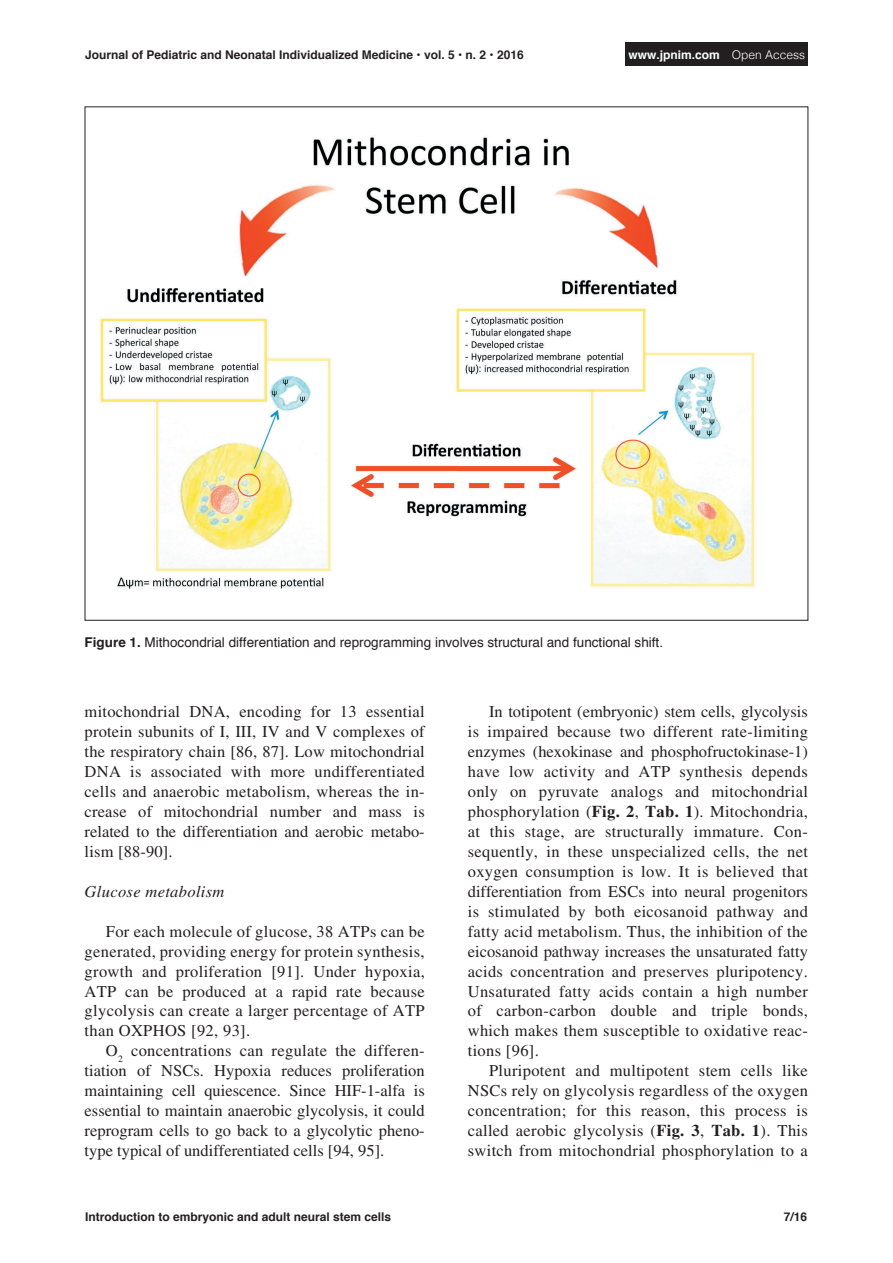
<style>
.page{position:relative;width:893px;height:1263px;background:#fff}
.page>*{position:absolute;margin:0;border:0;box-sizing:border-box;transform-origin:0 0}
.Body1{font:16.5px/20px "Times LT Std";letter-spacing:.02em;color:#231f20;text-align:justify}
.Heading3{font:italic 16.5px "Times LT Std";letter-spacing:.02em;color:#231f20}
.t1{font:13.5px "Helvetica";color:#231f20}
.Footer_Left{font:700 12px "Helvetica";color:#231f20}
.t2{font:700 12px "Helvetica";color:#fff}
.s1{font-weight:300}
.s2{font-weight:700}
</style>
<div class="page">
<div style="left:626px;top:43px;width:182px;height:23px;background:#231f20"></div>
<img style="left:100px;top:137px;width:655px;height:452px">
<p class="Footer_Left" style="left:85px;top:45px;width:440px">Journal of Pediatric and Neonatal Individualized Medicine • vol. 5 • n. 2 • 2016</p>
<p class="t2" style="left:629px;top:45px;width:178px">www.jpnim.com <span class="s1">Open Access</span></p>
<p class="t1" style="left:85px;top:632px;width:580px"><span class="s2">Figure 1.</span> Mithocondrial differentiation and reprogramming involves structural and functional shift.</p>
<p class="Body1" style="left:85px;top:702px;width:342px">mitochondrial DNA, encoding for 13 essential protein subunits of I, III, IV and V complexes of the respiratory chain [86, 87]. Low mitochondrial DNA is associated with more undifferentiated cells and anaerobic metabolism, whereas the in&shy;crease of mitochondrial number and mass is related to the differentiation and aerobic metabo&shy;lism [88-90].</p>
<p class="Heading3" style="left:85px;top:882px;width:141px">Glucose metabolism</p>
<p class="Body1" style="left:85px;top:921px;width:342px;text-indent:21px">For each molecule of glucose, 38 ATPs can be generated, providing energy for protein synthesis, growth and proliferation [91]. Under hypoxia, ATP can be produced at a rapid rate because glycolysis can create a larger percentage of ATP than OXPHOS [92, 93].</p>
<p class="Body1" style="left:85px;top:1041px;width:342px;text-indent:21px">O<sub>2</sub> concentrations can regulate the differen&shy;tiation of NSCs. Hypoxia reduces proliferation maintaining cell quiescence. Since HIF-1-alfa is essential to maintain anaerobic glycolysis, it could reprogram cells to go back to a glycolytic pheno&shy;type typical of undifferentiated cells [94, 95].</p>
<p class="Footer_Left" style="left:85px;top:1207px;width:308px">Introduction to embryonic and adult neural stem cells</p>
<p class="Body1" style="left:468px;top:702px;width:342px;text-indent:21px">In totipotent (embryonic) stem cells, glycolysis is impaired because two different rate-limiting enzymes (hexokinase and phosphofructokinase-1) have low activity and ATP synthesis depends only on pyruvate analogs and mitochondrial phosphorylation (<span class="s2">Fig. 2</span>, <span class="s2">Tab. 1</span>). Mitochondria, at this stage, are structurally immature. Con&shy;sequently, in these unspecialized cells, the net oxygen consumption is low. It is believed that differentiation from ESCs into neural progenitors is stimulated by both eicosanoid pathway and fatty acid metabolism. Thus, the inhibition of the eicosanoid pathway increases the unsaturated fatty acids concentration and preserves pluripotency.<br>Unsaturated fatty acids contain a high number of carbon-carbon double and triple bonds, which makes them susceptible to oxidative reac&shy;tions [96].</p>
<p class="Body1" style="left:468px;top:1061px;width:342px;text-indent:21px">Pluripotent and multipotent stem cells like NSCs rely on glycolysis regardless of the oxygen concentration; for this reason, this process is called aerobic glycolysis (<span class="s2">Fig. 3</span>, <span class="s2">Tab. 1</span>). This switch from mitochondrial phosphorylation to a</p>
<p class="Footer_Left" style="left:784px;top:1207px;width:25px">7/16</p>
</div>
